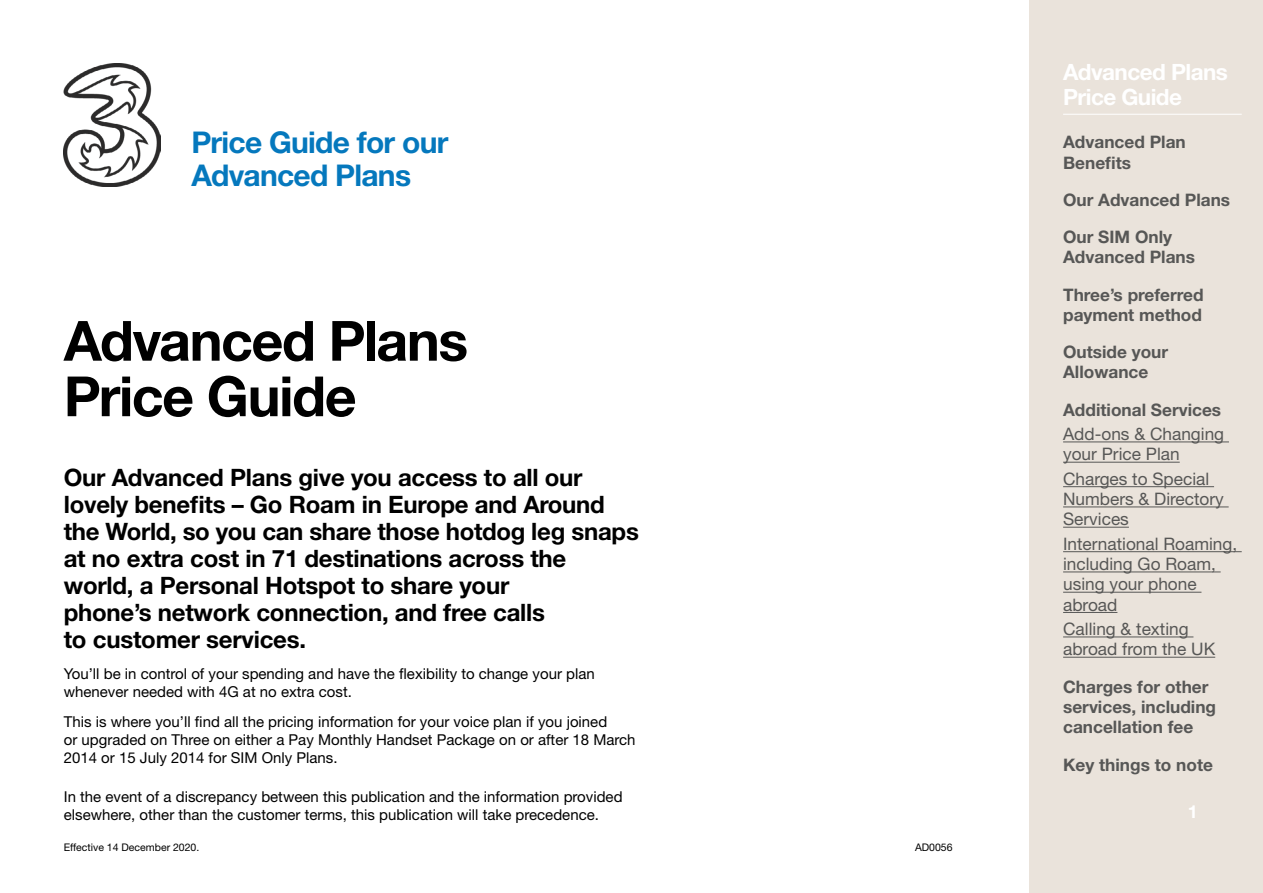
<style>
.page{position:relative;width:1263px;height:893px;background:#fff}
.page>*{position:absolute;margin:0;border:0;box-sizing:border-box;transform-origin:0 0}
.t1{font:700 55.5px/55.5px "Helvetica Neue";letter-spacing:-.025em;color:#000}
.t2{font:700 30px/33px "Helvetica Neue";letter-spacing:-.025em;color:#0578bd}
.t3{font:700 24px/27px "Helvetica Neue";letter-spacing:-.01em;color:#000}
.t4{font:700 22.5px/25.5px "Helvetica Neue";letter-spacing:-.025em;color:#fff}
.t5{font:700 18px "Helvetica Neue";color:#fff}
.t6{font:700 17.25px/37.2px "Helvetica Neue";color:#575756}
.t7{font:17.25px/20.2px "Helvetica Neue";color:#575756}
.t8{font:15px/18px "Helvetica Neue";color:#000}
.t9{font:10.5px "Helvetica Neue";color:#000}
</style>
<div class="page">
<div style="left:1029px;top:0;width:234px;height:893px;background:#eae3db"></div>
<hr style="left:1063px;top:114px;width:179px;height:1px;background:#fff">
<hr style="left:1063px;top:441px;width:166px;height:1px;background:#575756">
<hr style="left:1063px;top:462px;width:117px;height:1px;background:#575756">
<hr style="left:1063px;top:486px;width:151px;height:1px;background:#575756">
<hr style="left:1063px;top:506px;width:166px;height:1px;background:#575756">
<hr style="left:1063px;top:527px;width:66px;height:1px;background:#575756">
<hr style="left:1063px;top:551px;width:179px;height:1px;background:#575756">
<hr style="left:1063px;top:571px;width:158px;height:1px;background:#575756">
<hr style="left:1063px;top:592px;width:138px;height:1px;background:#575756">
<hr style="left:1063px;top:612px;width:54px;height:1px;background:#575756">
<hr style="left:1063px;top:636px;width:130px;height:1px;background:#575756">
<hr style="left:1063px;top:657px;width:152px;height:1px;background:#575756">
<img style="left:64px;top:64px;width:96px;height:123px">
<h3 class="t4" style="left:1063px;top:59px;width:166px">Advanced Plans<br>Price Guide</h3>
<h2 class="t2" style="left:191px;top:125px;width:259px">Price Guide for our<br>Advanced Plans</h2>
<p class="t6" style="left:1063px;top:132px;width:124px;line-height:20.2px">Advanced Plan<br>Benefits</p>
<p class="t6" style="left:1063px;top:181px;width:169px">Our Advanced Plans<br>Our SIM Only</p>
<p class="t6" style="left:1063px;top:238px;width:142px">Advanced Plans<br>Three’s preferred</p>
<p class="t6" style="left:1063px;top:296px;width:140px">payment method<br>Outside your</p>
<p class="t6" style="left:1063px;top:353px;width:160px">Allowance<br>Additional Services</p>
<p class="t7" style="left:1063px;top:424px;width:163px">Add-ons &amp; Changing your Price Plan</p>
<p class="t7" style="left:1063px;top:468px;width:162px">Charges to Special<br>Numbers &amp; Directory<br>Services</p>
<p class="t7" style="left:1063px;top:533px;width:176px">International Roaming, including Go Roam, using your phone abroad</p>
<p class="t7" style="left:1063px;top:619px;width:154px">Calling &amp; texting abroad from the UK</p>
<p class="t6" style="left:1063px;top:676px;width:154px;line-height:20.2px">Charges for other services, including cancellation fee</p>
<p class="t6" style="left:1063px;top:745px;width:151px">Key things to note</p>
<h1 class="t1" style="left:64px;top:312px;width:406px">Advanced Plans<br>Price Guide</h1>
<p class="t3" style="left:64px;top:463px;width:577px">Our Advanced Plans give you access to all our lovely benefits – Go Roam in Europe and Around the World, so you can share those hotdog leg snaps at no extra cost in 71 destinations across the world, a Personal Hotspot to share your<br>phone’s network connection, and free calls<br>to customer services.</p>
<p class="t8" style="left:64px;top:664px;width:532px">You’ll be in control of your spending and have the flexibility to change your plan whenever needed with 4G at no extra cost.</p>
<p class="t8" style="left:64px;top:713px;width:573px">This is where you’ll find all the pricing information for your voice plan if you joined<br>or upgraded on Three on either a Pay Monthly Handset Package on or after 18 March<br>2014 or 15 July 2014 for SIM Only Plans.</p>
<p class="t8" style="left:64px;top:788px;width:560px">In the event of a discrepancy between this publication and the information provided elsewhere, other than the customer terms, this publication will take precedence.</p>
<p class="t9" style="left:64px;top:840px;width:137px">Effective 14 December 2020.</p>
<p class="t9" style="left:915px;top:840px;width:39px">AD0056</p>
<p class="t5" style="left:1188px;top:800px;width:12px">1</p>
</div>
